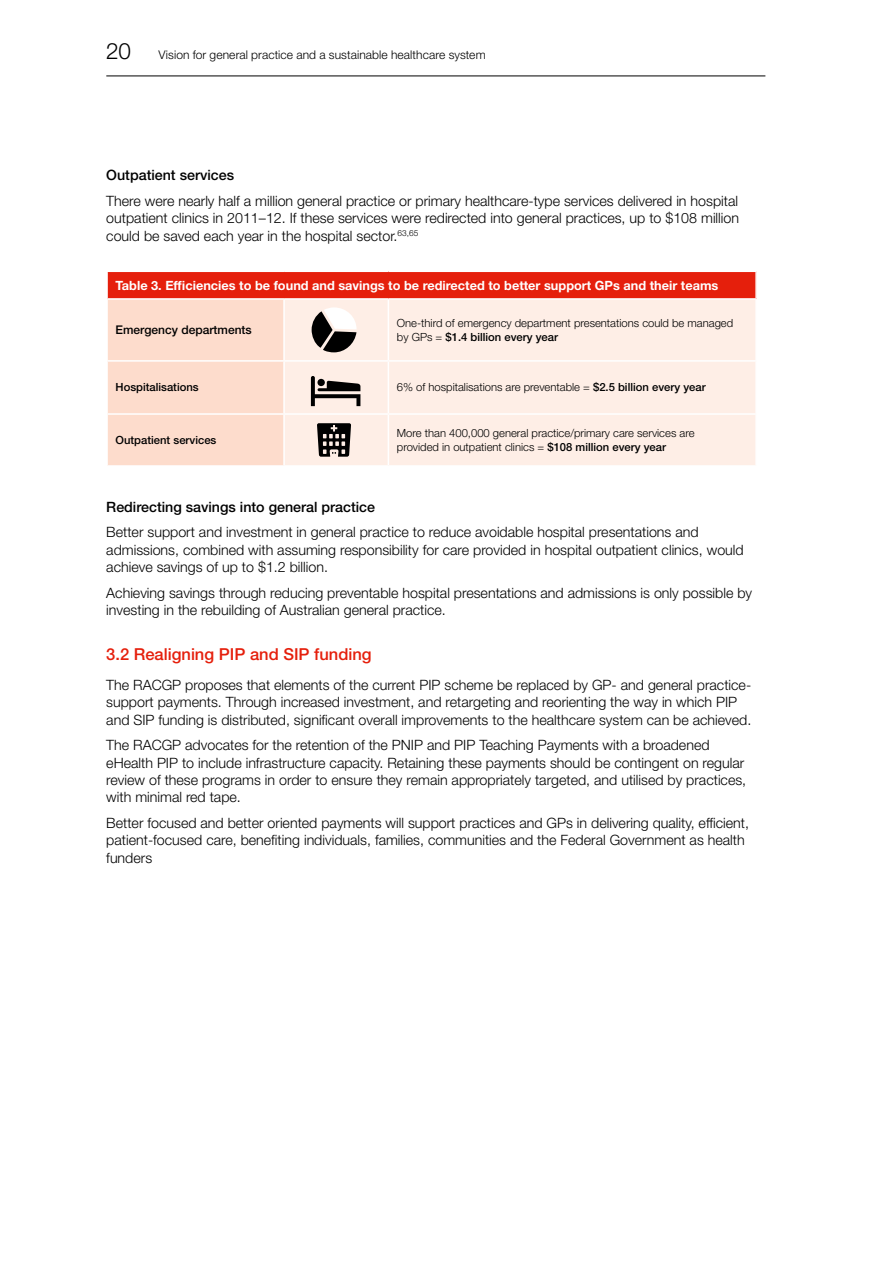
<style>
.page{position:relative;width:893px;height:1263px;background:#fff}
.page>*{position:absolute;margin:0;border:0;box-sizing:border-box;transform-origin:0 0}
.t1{font:500 16.5px "Helvetica Neue LT Std";color:#e51f0c}
.t2{font:300 14.25px/17.2px "Helvetica Neue LT Std";color:#000}
.t3{font:500 14.25px "Helvetica Neue LT Std";color:#000}
.t4{font:700 12.75px "Helvetica Neue LT Std";color:#fff}
.t5{font:300 12px "Helvetica Neue LT Std";letter-spacing:.01em;color:#000}
.t6{font:500 12px "Helvetica Neue LT Std";color:#000}
.t7{font:300 11.25px/14.2px "Helvetica Neue LT Std";color:#000}
.t8{font:500 11.25px "Helvetica Neue LT Std";color:#000}
.s1{font-size:22.5px}
.s2{font-weight:500}
</style>
<div class="page">
<hr style="left:106px;top:76px;width:659px;height:1px;background:#000">
<div style="left:107px;top:271px;width:649px;height:28px;background:#e51f0c"></div>
<div style="left:108px;top:300px;width:175px;height:165px;background:#fddccc"></div>
<div style="left:285px;top:300px;width:470px;height:165px;background:#feeee6"></div>
<hr style="left:106px;top:271px;width:178px;height:1px;background:#fff">
<hr style="left:106px;top:272px;width:2px;height:26px;background:#fff">
<hr style="left:284px;top:271px;width:104px;height:1px;background:#fff">
<hr style="left:388px;top:271px;width:369px;height:1px;background:#fff">
<hr style="left:755px;top:272px;width:2px;height:26px;background:#fff">
<hr style="left:284px;top:298px;width:104px;height:2px;background:#fff">
<hr style="left:388px;top:298px;width:369px;height:2px;background:#fff">
<hr style="left:388px;top:300px;width:1px;height:60px;background:#fff">
<hr style="left:106px;top:360px;width:178px;height:2px;background:#fff">
<hr style="left:284px;top:360px;width:104px;height:2px;background:#fff">
<hr style="left:388px;top:360px;width:369px;height:2px;background:#fff">
<hr style="left:388px;top:362px;width:1px;height:51px;background:#fff">
<hr style="left:106px;top:413px;width:178px;height:2px;background:#fff">
<hr style="left:284px;top:413px;width:104px;height:2px;background:#fff">
<hr style="left:388px;top:413px;width:369px;height:2px;background:#fff">
<hr style="left:388px;top:415px;width:1px;height:50px;background:#fff">
<hr style="left:106px;top:298px;width:178px;height:2px;background:#fff">
<svg style="left:312px;top:307px;width:45px;height:45px"></svg>
<svg style="left:311px;top:376px;width:49px;height:30px"></svg>
<svg style="left:317px;top:423px;width:34px;height:34px"></svg>
<p class="t5" style="left:106px;top:47px;width:381px"><span class="s1">20</span> Vision for general practice and a sustainable healthcare system</p>
<p class="t3" style="left:106px;top:167px;width:129px">Outpatient services</p>
<p class="t2" style="left:106px;top:192px;width:634px;text-align:justify">There were nearly half a million general practice or primary healthcare-type services delivered in hospital outpatient clinics in 2011–12. If these services were redirected into general practices, up to $108 million could be saved each year in the hospital sector.<sup>63,65</sup></p>
<p class="t4" style="left:116px;top:277px;width:604px">Table 3. Efficiencies to be found and savings to be redirected to better support GPs and their teams</p>
<p class="t6" style="left:116px;top:323px;width:138px">Emergency departments</p>
<p class="t7" style="left:397px;top:315px;width:338px">One-third of emergency department presentations could be managed by GPs = <span class="s2">$1.4 billion every year</span></p>
<p class="t8" style="left:116px;top:381px;width:85px">Hospitalisations</p>
<p class="t7" style="left:397px;top:380px;width:310px">6% of hospitalisations are preventable = <span class="s2">$2.5 billion every year</span></p>
<p class="t8" style="left:116px;top:433px;width:102px">Outpatient services</p>
<p class="t7" style="left:397px;top:425px;width:299px">More than 400,000 general practice/primary care services are provided in outpatient clinics = <span class="s2">$108 million every year</span></p>
<p class="t3" style="left:106px;top:498px;width:270px">Redirecting savings into general practice</p>
<p class="t2" style="left:106px;top:523px;width:639px">Better support and investment in general practice to reduce avoidable hospital presentations and admissions, combined with assuming responsibility for care provided in hospital outpatient clinics, would achieve savings of up to $1.2 billion.</p>
<p class="t2" style="left:106px;top:584px;width:647px">Achieving savings through reducing preventable hospital presentations and admissions is only possible by investing in the rebuilding of Australian general practice.</p>
<p class="t1" style="left:106px;top:644px;width:267px">3.2 Realigning PIP and SIP funding</p>
<p class="t2" style="left:106px;top:676px;width:647px">The RACGP proposes that elements of the current PIP scheme be replaced by GP- and general practice&shy;support payments. Through increased investment, and retargeting and reorienting the way in which PIP and SIP funding is distributed, significant overall improvements to the healthcare system can be achieved.</p>
<p class="t2" style="left:106px;top:736px;width:641px">The RACGP advocates for the retention of the PNIP and PIP Teaching Payments with a broadened eHealth PIP to include infrastructure capacity. Retaining these payments should be contingent on regular review of these programs in order to ensure they remain appropriately targeted, and utilised by practices, with minimal red tape.</p>
<p class="t2" style="left:106px;top:814px;width:644px">Better focused and better oriented payments will support practices and GPs in delivering quality, efficient, patient-focused care, benefiting individuals, families, communities and the Federal Government as health funders</p>
</div>
